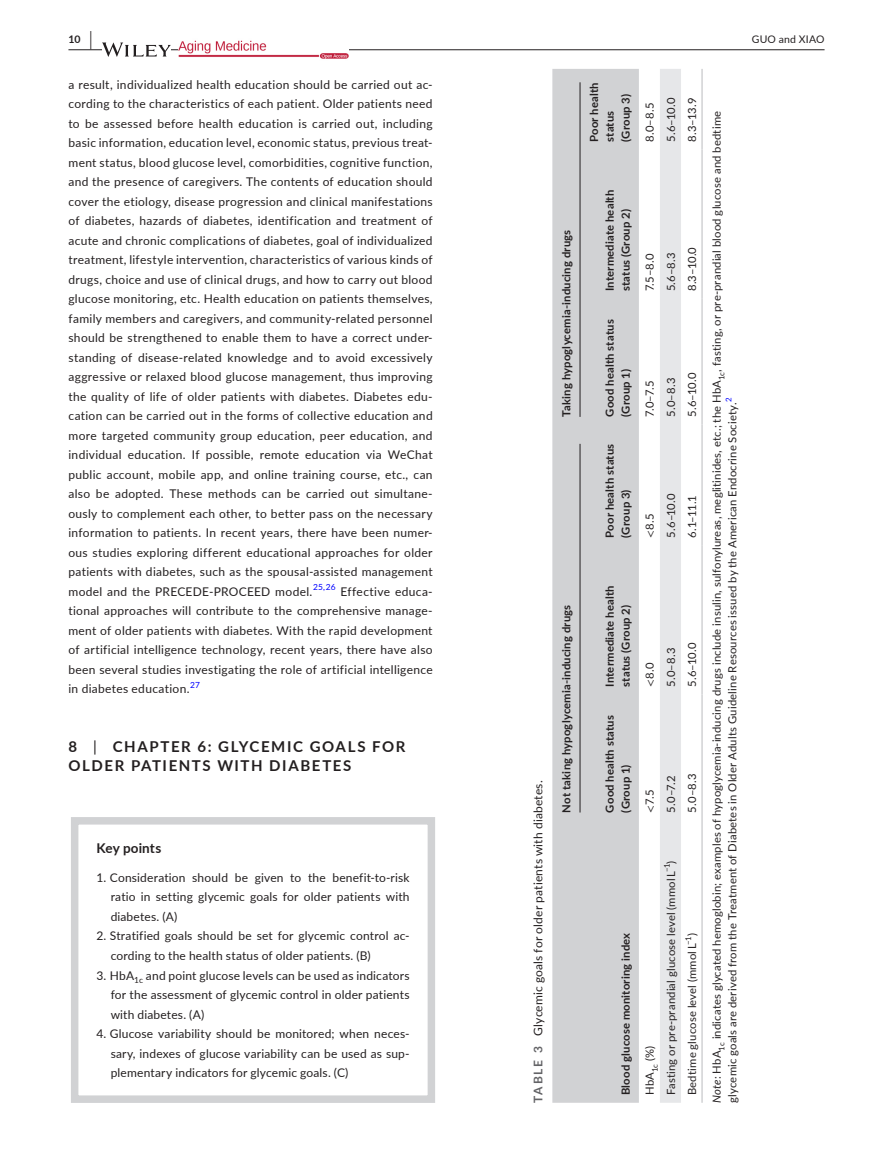
<style>
.page{position:relative;width:893px;height:1174px;background:#fff}
.page>*{position:absolute;margin:0;border:0;box-sizing:border-box;transform-origin:0 0}
.t1{font:700 15px/19.5px "Lato";letter-spacing:.105em;color:#231f20}
.t2{font:700 13.5px "Lato";letter-spacing:.01em;color:#231f20}
.t3{font:12px/19.5px "Lato";letter-spacing:.015em;color:#231f20;text-align:justify}
.t4{font:11.25px/15.8px "Lato";letter-spacing:.015em;color:#231f20}
.t5{font:700 11.25px/15.8px "Lato";letter-spacing:.02em;color:#231f20}
.t6{font:10.5px "Lato";letter-spacing:.02em;color:#231f20}
.t7{font:700 10.5px "Lato";color:#231f20}
.t8{font:8.4px "Lato";color:#00f}
.t9{font:7.8px "Lato";color:#231f20}
.t10{font:7.8px "Lato";color:#00f}
.s1{font-size:19.5px}
.s2{font-style:italic}
.s3{font-family:"STIX"}
.s4{font-weight:400}
.s5{font-weight:700;color:#636366}
</style>
<div class="page">
<hr style="left:68px;top:49px;width:756px;height:1px;background:#231f20">
<svg style="left:102px;top:42px;width:69px;height:15px"></svg>
<img style="left:178px;top:40px;width:170px;height:19px">
<div style="left:552px;top:69px;width:87px;height:1033px;background:#d1d2d4"></div>
<div style="left:660px;top:69px;width:21px;height:1033px;background:#e6e7e9"></div>
<hr style="left:701px;top:820px;width:2px;height:282px;background:#d1d2d4">
<hr style="left:701px;top:694px;width:2px;height:126px;background:#d1d2d4">
<hr style="left:701px;top:545px;width:2px;height:149px;background:#d1d2d4">
<hr style="left:701px;top:424px;width:2px;height:121px;background:#d1d2d4">
<hr style="left:701px;top:299px;width:2px;height:125px;background:#d1d2d4">
<hr style="left:701px;top:149px;width:2px;height:150px;background:#d1d2d4">
<hr style="left:701px;top:69px;width:2px;height:80px;background:#d1d2d4">
<hr style="left:580px;top:444px;width:1px;height:368px;background:#231f20">
<hr style="left:580px;top:82px;width:1px;height:335px;background:#231f20">
<div style="left:71px;top:817px;width:364px;height:285px;border:8px solid #d1d2d4"></div>
<p class="t7" style="left:68px;top:31px;width:25px">10 <span class="s1">|</span></p>
<p class="t6" style="left:752px;top:31px;width:74px">GUO and XIAO</p>
<p class="t3" style="left:68px;top:74px;width:366px">a result, individualized health education should be carried out ac&shy;cording to the characteristics of each patient. Older patients need to be assessed before health education is carried out, including basic information, education level, economic status, previous treat&shy;ment status, blood glucose level, comorbidities, cognitive function, and the presence of caregivers. The contents of education should cover the etiology, disease progression and clinical manifestations of diabetes, hazards of diabetes, identification and treatment of acute and chronic complications of diabetes, goal of individualized treatment, lifestyle intervention, characteristics of various kinds of drugs, choice and use of clinical drugs, and how to carry out blood glucose monitoring, etc. Health education on patients themselves, family members and caregivers, and community-related personnel should be strengthened to enable them to have a correct under&shy;standing of disease-related knowledge and to avoid excessively aggressive or relaxed blood glucose management, thus improving the quality of life of older patients with diabetes. Diabetes edu&shy;cation can be carried out in the forms of collective education and more targeted community group education, peer education, and individual education. If possible, remote education via WeChat public account, mobile app, and online training course, etc., can also be adopted. These methods can be carried out simultane&shy;ously to complement each other, to better pass on the necessary information to patients. In recent years, there have been numer&shy;ous studies exploring different educational approaches for older patients with diabetes, such as the spousal-assisted management model and the PRECEDE-PROCEED model.<sup>25,26</sup> Effective educa&shy;tional approaches will contribute to the comprehensive manage&shy;ment of older patients with diabetes. With the rapid development of artificial intelligence technology, recent years, there have also been several studies investigating the role of artificial intelligence in diabetes education.</p>
<p class="t5" style="left:586px;top:142px;width:61px;rotate:-90deg">Poor health status (Group 3)</p>
<p class="t4" style="left:663px;top:142px;width:46px;rotate:-90deg">5.6–10.0</p>
<p class="t4" style="left:684px;top:142px;width:46px;rotate:-90deg">8.3–13.9</p>
<p class="t4" style="left:641px;top:142px;width:41px;rotate:-90deg">8.0–8.5</p>
<p class="t4" style="left:708px;top:1102px;width:993px;rotate:-90deg"><span class="s2">Note</span>: HbA<sub>1c</sub> indicates glycated hemoglobin; examples of hypoglycemia-inducing drugs include insulin, sulfonylureas, meglitinides, etc.; the HbA<sub>1c</sub>, fasting, or pre-prandial blood glucose and bedtime glycemic goals are derived from the Treatment of Diabetes in Older Adults Guideline Resources issued by the American Endocrine Society.</p>
<p class="t5" style="left:601px;top:291px;width:103px;rotate:-90deg">Intermediate health status (Group 2)</p>
<p class="t5" style="left:558px;top:417px;width:189px;rotate:-90deg">Taking hypoglycemia-inducing drugs</p>
<p class="t4" style="left:684px;top:291px;width:46px;rotate:-90deg">8.3–10.0</p>
<p class="t4" style="left:663px;top:291px;width:41px;rotate:-90deg">5.6–8.3</p>
<p class="t4" style="left:641px;top:291px;width:39px;rotate:-90deg">7.5–8.0</p>
<p class="t5" style="left:601px;top:417px;width:99px;rotate:-90deg">Good health status (Group 1)</p>
<p class="t4" style="left:684px;top:417px;width:46px;rotate:-90deg">5.6–10.0</p>
<p class="t4" style="left:663px;top:417px;width:41px;rotate:-90deg">5.0–8.3</p>
<p class="t4" style="left:641px;top:417px;width:37px;rotate:-90deg">7.0–7.5</p>
<p class="t10" style="left:723px;top:402px;width:6px;rotate:-90deg">2</p>
<p class="t5" style="left:601px;top:537px;width:95px;rotate:-90deg">Poor health status (Group 3)</p>
<p class="t4" style="left:663px;top:537px;width:46px;rotate:-90deg">5.6–10.0</p>
<p class="t4" style="left:684px;top:537px;width:44px;rotate:-90deg">6.1–11.1</p>
<p class="t4" style="left:641px;top:537px;width:26px;rotate:-90deg"><span class="s3">&lt;</span>8.5</p>
<p class="t5" style="left:601px;top:687px;width:103px;rotate:-90deg">Intermediate health status (Group 2)</p>
<p class="t5" style="left:558px;top:812px;width:209px;rotate:-90deg">Not taking hypoglycemia-inducing drugs</p>
<p class="t4" style="left:684px;top:687px;width:46px;rotate:-90deg">5.6–10.0</p>
<p class="t4" style="left:663px;top:687px;width:41px;rotate:-90deg">5.0–8.3</p>
<p class="t4" style="left:641px;top:687px;width:25px;rotate:-90deg"><span class="s3">&lt;</span>8.0</p>
<p class="t8" style="left:190px;top:679px;width:11px">27</p>
<p class="t5" style="left:601px;top:812px;width:99px;rotate:-90deg">Good health status (Group 1)</p>
<p class="t1" style="left:68px;top:736px;width:338px">8 <span class="s4">|</span> CHAPTER 6: GLYCEMIC GOALS FOR<br>OLDER PATIENTS WITH DIABETES</p>
<p class="t4" style="left:684px;top:812px;width:41px;rotate:-90deg">5.0–8.3</p>
<p class="t4" style="left:663px;top:812px;width:39px;rotate:-90deg">5.0–7.2</p>
<p class="t3" style="left:528px;top:1102px;width:324px;rotate:-90deg"><span class="s5">TABLE 3</span> Glycemic goals for older patients with diabetes.</p>
<p class="t4" style="left:641px;top:812px;width:24px;rotate:-90deg"><span class="s3">&lt;</span>7.5</p>
<p class="t2" style="left:96px;top:838px;width:66px">Key points</p>
<p class="t3" style="left:111px;top:867px;width:300px;text-indent:-14px">1. Consideration should be given to the benefit-to-risk ratio in setting glycemic goals for older patients with diabetes. (A)</p>
<p class="t3" style="left:111px;top:926px;width:300px;text-indent:-14px">2. Stratified goals should be set for glycemic control ac&shy;cording to the health status of older patients. (B)</p>
<p class="t3" style="left:111px;top:965px;width:300px;text-indent:-14px">3. HbA<sub>1c</sub> and point glucose levels can be used as indicators for the assessment of glycemic control in older patients with diabetes. (A)</p>
<p class="t3" style="left:111px;top:1023px;width:300px;text-indent:-14px">4. Glucose variability should be monitored; when neces&shy;sary, indexes of glucose variability can be used as sup&shy;plementary indicators for glycemic goals. (C)</p>
<p class="t4" style="left:663px;top:863px;width:5px;rotate:-90deg">)</p>
<p class="t9" style="left:661px;top:872px;width:10px;rotate:-90deg">−1</p>
<p class="t4" style="left:663px;top:1095px;width:225px;rotate:-90deg">Fasting or pre-prandial glucose level (mmol L</p>
<p class="t5" style="left:617px;top:1095px;width:164px;rotate:-90deg">Blood glucose monitoring index</p>
<p class="t4" style="left:684px;top:936px;width:5px;rotate:-90deg">)</p>
<p class="t9" style="left:683px;top:944px;width:10px;rotate:-90deg">−1</p>
<p class="t4" style="left:684px;top:1095px;width:153px;rotate:-90deg">Bedtime glucose level (mmol L</p>
<p class="t4" style="left:641px;top:1095px;width:51px;rotate:-90deg">HbA<sub>1c</sub> (%)</p>
</div>
